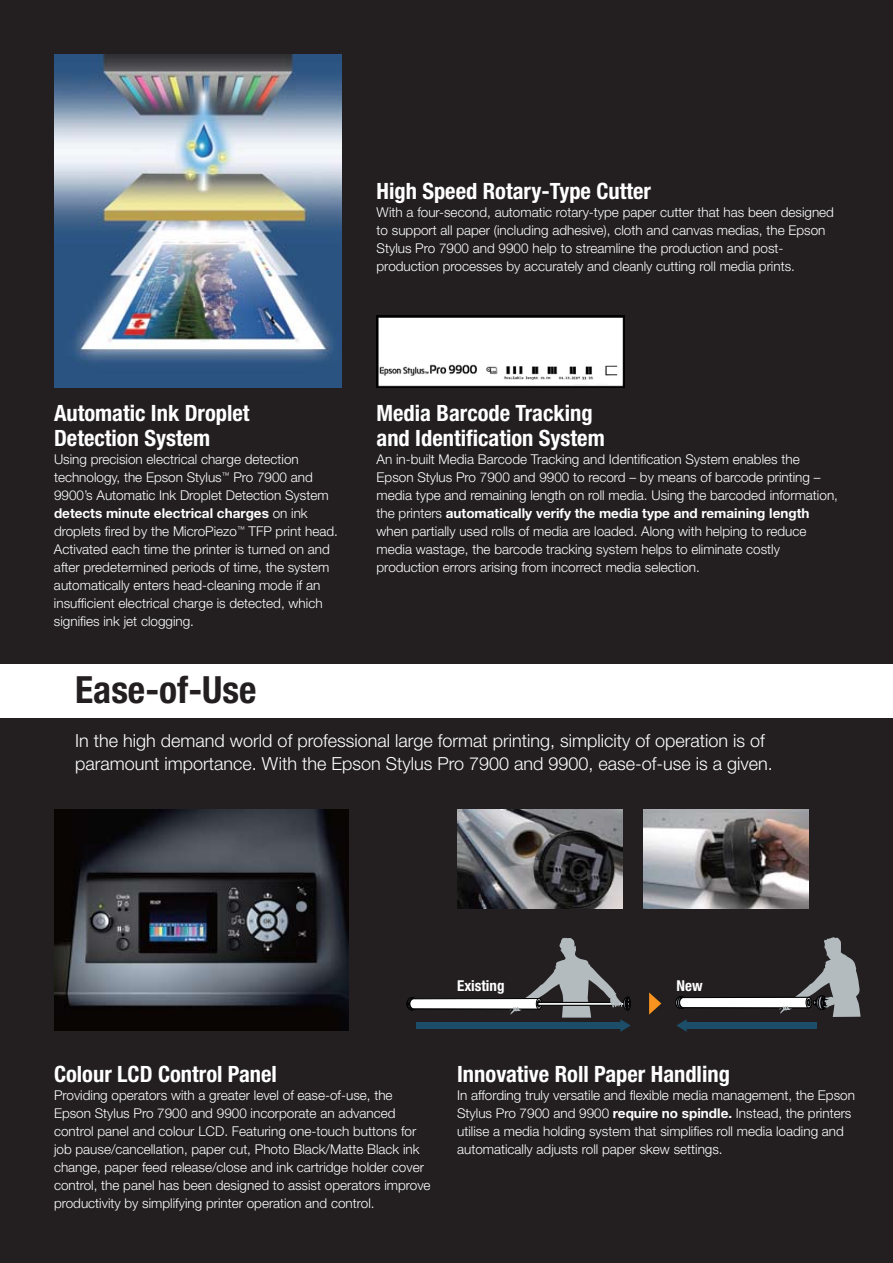
<style>
.page{position:relative;width:893px;height:1263px;background:#231f20}
.page>*{position:absolute;margin:0;border:0;box-sizing:border-box;transform-origin:0 0}
.t1{font:700 condensed 37.5px "Helvetica Neue";color:#231f20}
.t2{font:700 condensed 22.5px/25.5px "Helvetica Neue";color:#fff}
.t3{font:300 18px/22.5px "Helvetica Neue";color:#fff}
.t4{font:700 condensed 15px "Helvetica Neue";color:#fff}
.t5{font:300 13.5px/18px "Helvetica Neue";color:#fff}
.s1{font-weight:700}
</style>
<div class="page">
<svg style="left:406px;top:937px;width:225px;height:95px"></svg>
<svg style="left:675px;top:937px;width:186px;height:95px"></svg>
<svg style="left:649px;top:992px;width:12px;height:22px"></svg>
<img style="left:457px;top:810px;width:165px;height:99px">
<img style="left:643px;top:810px;width:165px;height:99px">
<img style="left:377px;top:316px;width:248px;height:72px">
<img style="left:54px;top:54px;width:287px;height:334px">
<img style="left:54px;top:810px;width:294px;height:220px">
<div style="left:0;top:664px;width:893px;height:54px;background:#fff"></div>
<h2 class="t2" style="left:377px;top:178px;width:276px">High Speed Rotary-Type Cutter</h2>
<p class="t5" style="left:377px;top:203px;width:459px">With a four-second, automatic rotary-type paper cutter that has been designed to support all paper (including adhesive), cloth and canvas medias, the Epson Stylus Pro 7900 and 9900 help to streamline the production and post&shy;production processes by accurately and cleanly cutting roll media prints.</p>
<h2 class="t2" style="left:54px;top:400px;width:197px">Automatic Ink Droplet<br>Detection System</h2>
<p class="t5" style="left:54px;top:450px;width:285px">Using precision electrical charge detection technology, the Epson Stylus<sup>™</sup> Pro 7900 and 9900’s Automatic Ink Droplet Detection System <span class="s1">detects minute electrical charges</span> on ink droplets fired by the MicroPiezo<sup>™</sup> TFP print head.<br>Activated each time the printer is turned on and after predetermined periods of time, the system automatically enters head-cleaning mode if an insufficient electrical charge is detected, which signifies ink jet clogging.</p>
<h2 class="t2" style="left:377px;top:400px;width:230px">Media Barcode Tracking and Identification System</h2>
<p class="t5" style="left:377px;top:450px;width:463px">An in-built Media Barcode Tracking and Identification System enables the Epson Stylus Pro 7900 and 9900 to record – by means of barcode printing – media type and remaining length on roll media. Using the barcoded information, the printers <span class="s1">automatically verify the media type and remaining length </span>when partially used rolls of media are loaded. Along with helping to reduce media wastage, the barcode tracking system helps to eliminate costly production errors arising from incorrect media selection.</p>
<h1 class="t1" style="left:75px;top:667px;width:183px">Ease-of-Use</h1>
<h3 class="t3" style="left:75px;top:729px;width:699px">In the high demand world of professional large format printing, simplicity of operation is of paramount importance. With the Epson Stylus Pro 7900 and 9900, ease-of-use is a given.</h3>
<p class="t4" style="left:457px;top:976px;width:49px">Existing</p>
<p class="t4" style="left:677px;top:976px;width:28px">New</p>
<h2 class="t2" style="left:54px;top:1061px;width:224px">Colour LCD Control Panel</h2>
<p class="t5" style="left:54px;top:1086px;width:378px">Providing operators with a greater level of ease-of-use, the Epson Stylus Pro 7900 and 9900 incorporate an advanced control panel and colour LCD. Featuring one-touch buttons for job pause/cancellation, paper cut, Photo Black/Matte Black ink change, paper feed release/close and ink cartridge holder cover control, the panel has been designed to assist operators improve productivity by simplifying printer operation and control.</p>
<h2 class="t2" style="left:457px;top:1061px;width:274px">Innovative Roll Paper Handling</h2>
<p class="t5" style="left:457px;top:1086px;width:399px">In affording truly versatile and flexible media management, the Epson Stylus Pro 7900 and 9900 <span class="s1">require no spindle.</span> Instead, the printers utilise a media holding system that simplifies roll media loading and automatically adjusts roll paper skew settings.</p>
</div>
